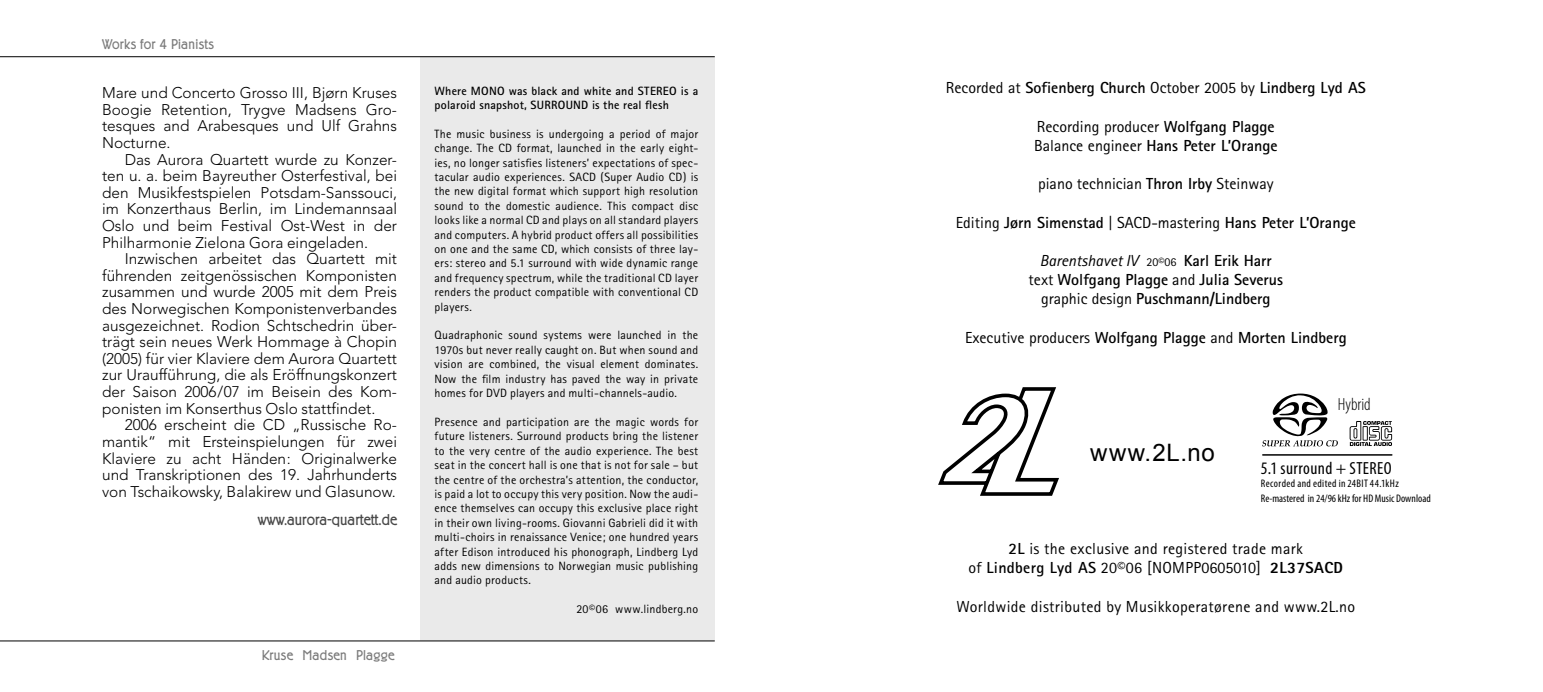
<style>
.page{position:relative;width:1543px;height:692px;background:#fff}
.page>*{position:absolute;margin:0;border:0;box-sizing:border-box;transform-origin:0 0}
.t1{font:66px "Oasis C Dfont";color:#000}
.t2{font:24px "Arial";letter-spacing:.045em;color:#000}
.t3{font:condensed 17.6px "Myriad Pro";letter-spacing:.025em;color:#000}
.t4{font:300 condensed 17.6px "Myriad Pro";color:#000}
.t5{font:700 16px/19.2px "Rotis Sans Serif";color:#000;text-align:center}
.t6{font:16px/19.2px "Rotis Sans Serif";letter-spacing:.02em;color:#000;text-align:center}
.t7{font:16px/19.2px "Rotis Sans Serif";color:#000}
.t8{font:300 15.4px/16.6px "Avenir";color:#000;text-align:justify}
.t9{font:300 15.4px "Berliner Grotesk";color:#484848}
.t10{font:300 14px "Berliner Grotesk";letter-spacing:.02em;color:#7c7c7c}
.t11{font:12px/14.4px "Rotis Sans Serif";letter-spacing:.02em;color:#000;text-align:justify}
.t12{font:700 12px/14.4px "Rotis Sans Serif";letter-spacing:.02em;color:#000}
.t13{font:condensed 11px "Myriad Pro";color:#000}
.t14{font:condensed 11px "Myriad Pro";letter-spacing:.035em;color:#000}
.s1{font-weight:400}
.s2{font-weight:700}
.s3{font-weight:400;font-style:italic}
.s4{font-weight:400;font-size:12px}
.s5{font-size:55px}
.s6{font-weight:800}
</style>
<div class="page">
<div style="left:420px;top:57px;width:294px;height:584px;background:#eaeaea"></div>
<hr style="left:0;top:56px;width:714px;height:1px;background:#000">
<hr style="left:0;top:640px;width:714px;height:1px;background:#000">
<svg style="left:938px;top:387px;width:120px;height:109px"></svg>
<hr style="left:1262px;top:454px;width:129px;height:1px;background:#000">
<p class="t10" style="left:102px;top:36px;width:113px">Works for 4 Pianists</p>
<p class="t8" style="left:102px;top:84px;width:296px">Mare und Concerto Grosso III, Bjørn Kruses Boogie Retention, Trygve Madsens Gro&shy;tesques and Arabesques und Ulf Grahns Nocturne.</p>
<p class="t8" style="left:102px;top:151px;width:296px;text-indent:23px">Das Aurora Quartett wurde zu Konzer&shy;ten u. a. beim Bayreuther Osterfestival, bei den Musikfestspielen Potsdam-Sanssouci, im Konzerthaus Berlin, im Lindemannsaal Oslo und beim Festival Ost-West in der Philharmonie Zielona Gora eingeladen.</p>
<p class="t8" style="left:102px;top:250px;width:296px;text-indent:23px">Inzwischen arbeitet das Quartett mit führenden zeitgenössischen Komponisten zusammen und wurde 2005 mit dem Preis des Norwegischen Komponistenverbandes ausgezeichnet. Rodion Schtschedrin über&shy;trägt sein neues Werk Hommage à Chopin (2005) für vier Klaviere dem Aurora Quartett zur Uraufführung, die als Eröffnungskonzert der Saison 2006/07 im Beisein des Kom&shy;ponisten im Konserthus Oslo stattfindet.</p>
<p class="t8" style="left:102px;top:416px;width:296px;text-indent:23px">2006 erscheint die CD „Russische Ro&shy;mantik“ mit Ersteinspielungen für zwei Klaviere zu acht Händen: Originalwerke und Transkriptionen des 19. Jahrhunderts von Tschaikowsky, Balakirew und Glasunow.</p>
<p class="t9" style="left:258px;top:511px;width:141px">www.aurora-quartett.de</p>
<p class="t10" style="left:262px;top:647px;width:134px">Kruse Madsen Plagge</p>
<p class="t12" style="left:434px;top:83px;width:265px">Where MONO was black and white and STEREO is a polaroid snapshot, SURROUND is the real flesh</p>
<p class="t11" style="left:434px;top:126px;width:265px">The music business is undergoing a period of major change. The CD format, launched in the early eight&shy;ies, no longer satisfies listeners’ expectations of spec&shy;tacular audio experiences. SACD (Super Audio CD) is the new digital format which support high resolution sound to the domestic audience. This compact disc looks like a normal CD and plays on all standard players and computers. A hybrid product offers all possibilities on one and the same CD, which consists of three lay&shy;ers: stereo and 5.1 surround with wide dynamic range and frequency spectrum, while the traditional CD layer renders the product compatible with conventional CD players.</p>
<p class="t11" style="left:434px;top:328px;width:265px">Quadraphonic sound systems were launched in the 1970s but never really caught on. But when sound and vision are combined, the visual element dominates.<br>Now the film industry has paved the way in private homes for DVD players and multi-channels-audio.</p>
<p class="t11" style="left:434px;top:414px;width:265px">Presence and participation are the magic words for future listeners. Surround products bring the listener to the very centre of the audio experience. The best seat in the concert hall is one that is not for sale – but the centre of the orchestra’s attention, the conductor, is paid a lot to occupy this very position. Now the audi&shy;ence themselves can occupy this exclusive place right in their own living-rooms. Giovanni Gabrieli did it with multi-choirs in renaissance Venice; one hundred years after Edison introduced his phonograph, Lindberg Lyd adds new dimensions to Norwegian music publishing and audio products.</p>
<p class="t11" style="left:576px;top:602px;width:123px">20©06 www.lindberg.no</p>
<h3 class="t5" style="left:945px;top:78px;width:421px"><span class="s1">Recorded at</span> Sofienberg Church <span class="s1">October 2005 by</span> Lindberg Lyd AS</h3>
<h3 class="t7" style="left:1034px;top:116px;width:245px">Recording producer <span class="s2">Wolfgang Plagge<br></span>Balance engineer <span class="s2">Hans Peter L’Orange</span></h3>
<h3 class="t7" style="left:1037px;top:174px;width:237px">piano technician <span class="s2">Thron Irby</span> Steinway</h3>
<h3 class="t5" style="left:955px;top:212px;width:401px"><span class="s1">Editing</span> Jørn Simenstad <span class="s1">| SACD-mastering</span> Hans Peter L’Orange</h3>
<h3 class="t5" style="left:1028px;top:251px;width:256px"><span class="s3">Barentshavet IV</span> <span class="s4">20©06</span> Karl Erik Harr <span class="s1">text</span> Wolfgang Plagge <span class="s1">and</span> Julia Severus <span class="s1">graphic design</span> Puschmann/Lindberg</h3>
<h3 class="t5" style="left:964px;top:327px;width:383px"><span class="s1">Executive producers</span> Wolfgang Plagge <span class="s1">and</span> Morten Lindberg</h3>
<h2 class="t2" style="left:1090px;top:439px;width:126px">www.2L.no</h2>
<h1 class="t1" style="left:1259px;top:385px;width:137px">e<span class="s5">q</span></h1>
<h3 class="t3" style="left:1260px;top:457px;width:132px">5.1 surround + STEREO</h3>
<p class="t14" style="left:1260px;top:476px;width:139px">Recorded and edited in 24BIT 44.1kHz</p>
<h3 class="t4" style="left:1337px;top:394px;width:34px">Hybrid</h3>
<p class="t13" style="left:1260px;top:492px;width:171px">Re-mastered in 24/96 kHz for HD Music Download</p>
<h3 class="t6" style="left:968px;top:539px;width:376px"><span class="s2">2L</span> is the exclusive and registered trade mark<br>of <span class="s2">Lindberg Lyd AS</span> 20©06 [NOMPP0605010] <span class="s6">2L37SACD</span></h3>
<h3 class="t6" style="left:956px;top:596px;width:400px">Worldwide distributed by Musikkoperatørene and www.2L.no</h3>
</div>
